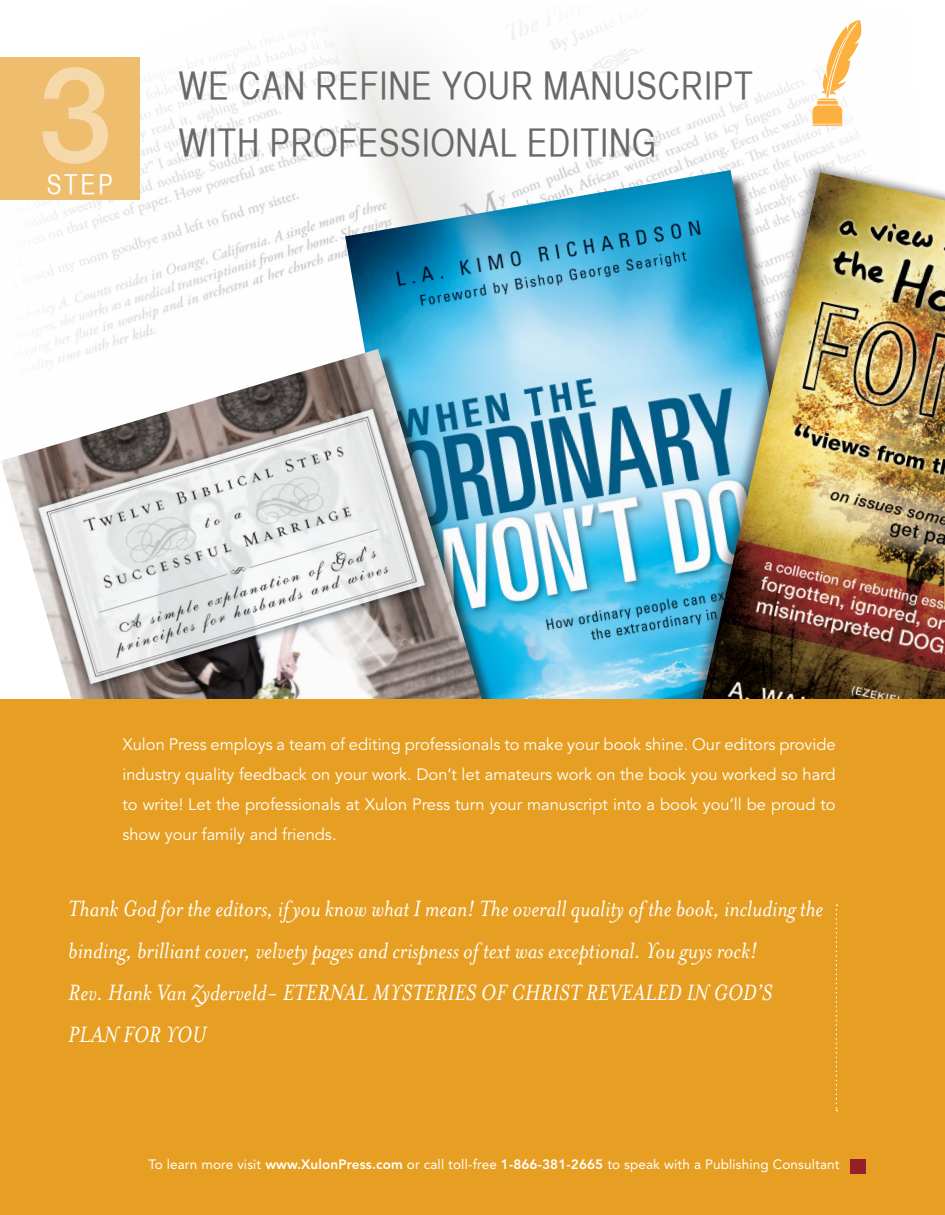
<style>
.page{position:relative;width:945px;height:1215px;background:#fff}
.page>*{position:absolute;margin:0;border:0;box-sizing:border-box;transform-origin:0 0}
.t1{font:37.5px/57px "Helvetica CY Plain";letter-spacing:.02em;color:#69696c}
.t2{font:27px "Helvetica CY Plain";color:#fff}
.t3{font:italic 25.5px/42px "Mrs Eaves";color:#fff}
.t4{font:16.5px/30px "Avenir";color:#fff;text-align:justify}
.t5{font:13.5px "Avenir";letter-spacing:.01em;color:#fff}
.s1{font-weight:800}
</style>
<div class="page">
<img style="left:0;top:23px;width:865px;height:326px">
<div style="left:0;top:58px;width:140px;height:142px;background:#efbd6e"></div>
<img style="left:345px;top:170px;width:337px;height:529px">
<div style="left:682px;top:160px;width:263px;height:648px;background:#231f20;opacity:.5"></div>
<img style="left:694px;top:172px;width:251px;height:527px">
<img style="left:1px;top:349px;width:541px;height:350px">
<div style="left:0;top:699px;width:945px;height:516px;background:#e69f22"></div>
<div style="left:851px;top:1159px;width:15px;height:14px;background:#951e2a"></div>
<svg style="left:836px;top:904px;width:1px;height:207px"></svg>
<svg style="left:42px;top:67px;width:66px;height:97px"></svg>
<svg style="left:813px;top:20px;width:50px;height:106px"></svg>
<hr style="left:944px;top:558px;width:1px;height:50px;background:#efbd6e">
<h2 class="t2" style="left:47px;top:169px;width:50px">STEP</h2>
<h1 class="t1" style="left:178px;top:58px;width:287px">WE CAN REFINE YOU</h1>
<h1 class="t1" style="left:178px;top:58px;width:576px;text-indent:332px">R MANUSCRIPT<br>WITH PROFESSIONAL EDITING</h1>
<p class="t4" style="left:122px;top:729px;width:715px">Xulon Press employs a team of editing professionals to make your book shine. Our editors provide industry quality feedback on your work. Don’t let amateurs work on the book you worked so hard to write! Let the professionals at Xulon Press turn your manuscript into a book you’ll be proud to show your family and friends.</p>
<h3 class="t3" style="left:68px;top:888px;width:757px">Thank God for the editors, if you know what I mean! The overall quality of the book, including the binding, brilliant cover, velvety pages and crispness of text was exceptional. You guys rock!<br>Rev. Hank Van Zyderveld- Eternal Mysteries</h3>
<h3 class="t3" style="left:481px;top:972px;width:57px">of Christ</h3>
<h3 class="t3" style="left:586px;top:972px;width:26px">Revealed</h3>
<h3 class="t3" style="left:686px;top:972px;width:83px">in God ’s</h3>
<h3 class="t3" style="left:68px;top:1014px;width:135px">Plan For You</h3>
<p class="t5" style="left:148px;top:1157px;width:693px">To learn more visit <span class="s1">www.XulonPress.com</span> or call toll-free <span class="s1">1-866-381-2665</span> to speak with a Publishing Consultant</p>
</div>
